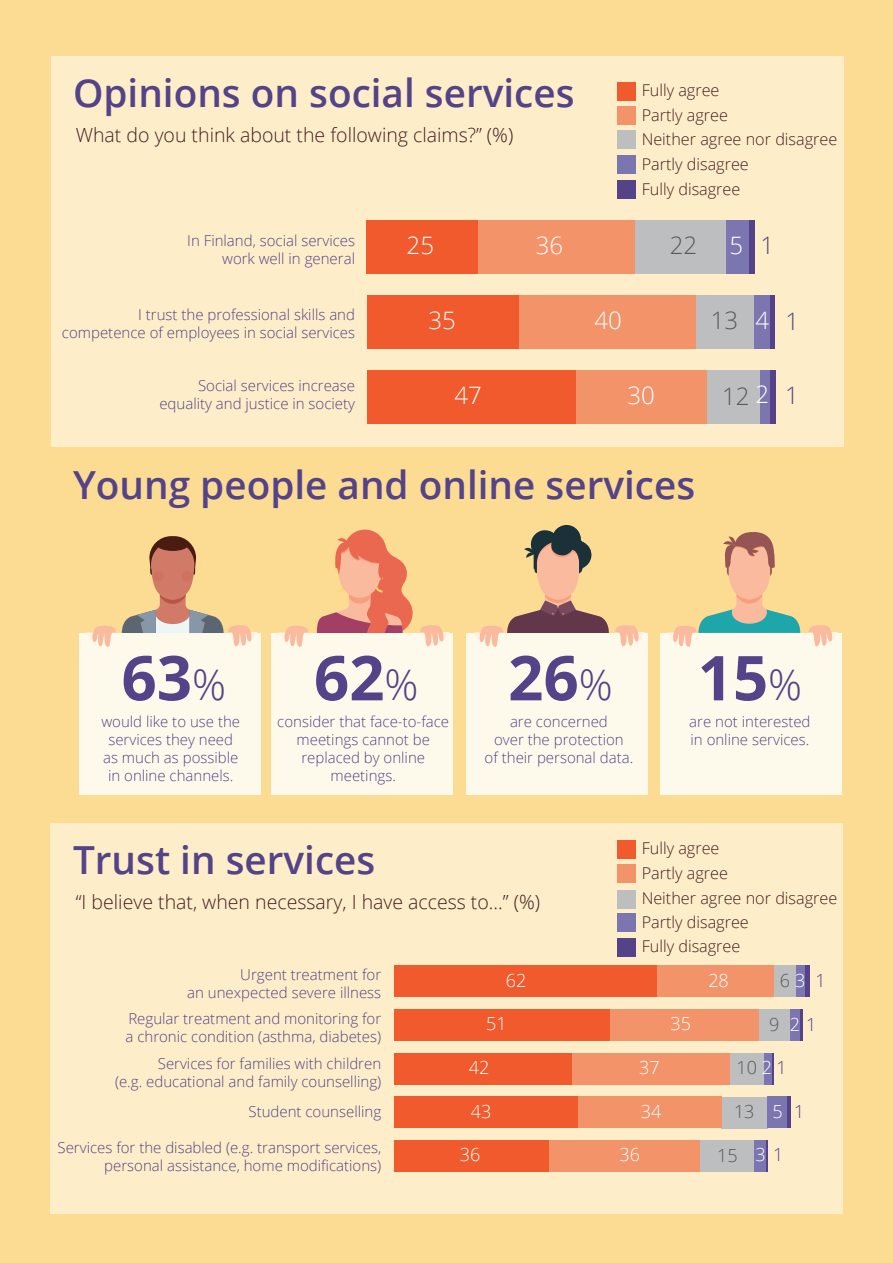
<style>
.page{position:relative;width:893px;height:1263px;background:#fcdc93}
.page>*{position:absolute;margin:0;border:0;box-sizing:border-box;transform-origin:0 0}
.t1{font:700 61.8px "Open Sans";color:#544388}
.t2{font:600 38.7px "Open Sans";color:#544388}
.t3{font:300 24px "Open Sans";color:#fff}
.t4{font:300 24px "Open Sans";color:#58595b}
.t5{font:300 24px "Open Sans";color:#544388}
.t6{font:300 19.5px "Open Sans";color:#471c23}
.t7{font:300 18px "Open Sans";color:#fff}
.t8{font:300 18px "Open Sans";color:#58595b}
.t9{font:300 18px "Open Sans";color:#544388}
.t10{font:300 16.2px/24.6px "Open Sans";color:#471c23}
.t11{font:300 15px/18px "Open Sans";color:#544388;text-align:right}
.s1{color:#544388}
.s2{color:#fff}
.s3{font-weight:300;font-size:42.15px}
</style>
<div class="page">
<div style="left:51px;top:56px;width:792px;height:391px;background:#fdedc8"></div>
<div style="left:51px;top:823px;width:792px;height:390px;background:#fdedc8"></div>
<div style="left:749px;top:220px;width:6px;height:54px;background:#544388"></div>
<hr style="left:770px;top:295px;width:4px;height:54px;background:#544388">
<div style="left:725px;top:220px;width:24px;height:54px;background:#7c76b0"></div>
<div style="left:754px;top:295px;width:16px;height:54px;background:#7c76b0"></div>
<div style="left:478px;top:220px;width:158px;height:54px;background:#f2936a"></div>
<div style="left:519px;top:295px;width:177px;height:54px;background:#f2936a"></div>
<div style="left:575px;top:370px;width:132px;height:54px;background:#f2936a"></div>
<div style="left:367px;top:220px;width:111px;height:54px;background:#f05a2c"></div>
<div style="left:635px;top:220px;width:90px;height:54px;background:#bcbec0"></div>
<div style="left:696px;top:295px;width:58px;height:54px;background:#bcbec0"></div>
<div style="left:367px;top:295px;width:152px;height:54px;background:#f05a2c"></div>
<div style="left:367px;top:370px;width:208px;height:54px;background:#f05a2c"></div>
<div style="left:707px;top:370px;width:53px;height:54px;background:#bcbec0"></div>
<div style="left:618px;top:82px;width:18px;height:18px;background:#f05a2c"></div>
<div style="left:618px;top:107px;width:18px;height:18px;background:#f2936a"></div>
<div style="left:618px;top:130px;width:18px;height:19px;background:#bcbec0"></div>
<div style="left:618px;top:156px;width:18px;height:18px;background:#7c76b0"></div>
<div style="left:618px;top:180px;width:18px;height:19px;background:#544388"></div>
<div style="left:618px;top:840px;width:18px;height:18px;background:#f05a2c"></div>
<div style="left:618px;top:865px;width:18px;height:18px;background:#f2936a"></div>
<div style="left:618px;top:890px;width:18px;height:18px;background:#bcbec0"></div>
<div style="left:618px;top:913px;width:18px;height:19px;background:#7c76b0"></div>
<div style="left:618px;top:938px;width:18px;height:18px;background:#544388"></div>
<svg style="left:317px;top:530px;width:96px;height:103px"></svg>
<div style="left:79px;top:633px;width:182px;height:162px;background:#fefaeb"></div>
<svg style="left:87px;top:625px;width:29px;height:22px"></svg>
<svg style="left:122px;top:536px;width:135px;height:111px"></svg>
<div style="left:157px;top:539px;width:31px;height:12px;background:#4a1b10;border-radius:50%"></div>
<div style="left:271px;top:633px;width:182px;height:162px;background:#fefaeb"></div>
<svg style="left:420px;top:625px;width:29px;height:22px"></svg>
<svg style="left:279px;top:625px;width:29px;height:22px"></svg>
<div style="left:467px;top:633px;width:181px;height:162px;background:#fefaeb"></div>
<svg style="left:615px;top:625px;width:30px;height:22px"></svg>
<svg style="left:474px;top:525px;width:135px;height:122px"></svg>
<div style="left:660px;top:633px;width:181px;height:162px;background:#fefaeb"></div>
<svg style="left:809px;top:625px;width:29px;height:22px"></svg>
<svg style="left:667px;top:532px;width:133px;height:115px"></svg>
<div style="left:805px;top:966px;width:5px;height:31px;background:#544388"></div>
<hr style="left:800px;top:1009px;width:3px;height:32px;background:#544388">
<hr style="left:772px;top:1053px;width:2px;height:31px;background:#544388">
<hr style="left:787px;top:1097px;width:4px;height:31px;background:#544388">
<hr style="left:765px;top:1140px;width:3px;height:32px;background:#544388">
<div style="left:795px;top:966px;width:10px;height:31px;background:#7c76b0"></div>
<div style="left:774px;top:966px;width:21px;height:31px;background:#bcbec0"></div>
<div style="left:759px;top:1009px;width:31px;height:32px;background:#bcbec0"></div>
<div style="left:730px;top:1053px;width:34px;height:31px;background:#bcbec0"></div>
<div style="left:721px;top:1097px;width:47px;height:31px;background:#bcbec0"></div>
<div style="left:790px;top:1009px;width:10px;height:32px;background:#7c76b0"></div>
<div style="left:764px;top:1053px;width:8px;height:31px;background:#7c76b0"></div>
<div style="left:768px;top:1097px;width:19px;height:31px;background:#7c76b0"></div>
<div style="left:754px;top:1140px;width:11px;height:32px;background:#7c76b0"></div>
<div style="left:657px;top:966px;width:117px;height:31px;background:#f2936a"></div>
<div style="left:610px;top:1009px;width:149px;height:32px;background:#f2936a"></div>
<div style="left:572px;top:1053px;width:158px;height:31px;background:#f2936a"></div>
<div style="left:578px;top:1097px;width:143px;height:31px;background:#f2936a"></div>
<div style="left:549px;top:1140px;width:151px;height:32px;background:#f2936a"></div>
<div style="left:395px;top:966px;width:262px;height:31px;background:#f05a2c"></div>
<div style="left:395px;top:1009px;width:215px;height:32px;background:#f05a2c"></div>
<div style="left:395px;top:1053px;width:177px;height:31px;background:#f05a2c"></div>
<div style="left:395px;top:1097px;width:183px;height:31px;background:#f05a2c"></div>
<div style="left:395px;top:1140px;width:154px;height:32px;background:#f05a2c"></div>
<div style="left:700px;top:1140px;width:54px;height:32px;background:#bcbec0"></div>
<div style="left:769px;top:370px;width:6px;height:54px;background:#544388"></div>
<div style="left:760px;top:370px;width:9px;height:54px;background:#7c76b0"></div>
<p class="t2" style="left:73px;top:67px;width:503px">Opinions on social services</p>
<p class="t6" style="left:76px;top:122px;width:439px">What do you think about the following claims?” (%)</p>
<p class="t10" style="left:642px;top:78px;width:88px">Fully agree<br>Partly agree</p>
<p class="t10" style="left:642px;top:151px;width:109px">Partly disagree<br>Fully disagree</p>
<p class="t10" style="left:642px;top:126px;width:197px">Neither agree nor disagree</p>
<p class="t11" style="left:187px;top:231px;width:169px">In Finland, social services work well in general</p>
<p class="t3" style="left:407px;top:229px;width:29px">25</p>
<p class="t3" style="left:536px;top:229px;width:29px">36</p>
<p class="t4" style="left:670px;top:229px;width:29px">22</p>
<p class="t3" style="left:729px;top:229px;width:46px">5 <span class="s1">1</span></p>
<p class="t11" style="left:62px;top:305px;width:295px">I trust the professional skills and competence of employees in social services</p>
<p class="t3" style="left:428px;top:304px;width:29px">35</p>
<p class="t4" style="left:711px;top:304px;width:29px">13</p>
<p class="t3" style="left:594px;top:304px;width:29px">40</p>
<p class="t3" style="left:755px;top:304px;width:15px">4</p>
<p class="t5" style="left:785px;top:305px;width:15px">1</p>
<p class="t11" style="left:159px;top:377px;width:197px">Social services increase equality and justice in society</p>
<p class="t3" style="left:454px;top:379px;width:29px">47</p>
<p class="t3" style="left:627px;top:379px;width:29px">30</p>
<p class="t2" style="left:73px;top:459px;width:624px">Young people and online services</p>
<p class="t4" style="left:722px;top:379px;width:78px">12<span class="s2">2</span> <span class="s1">1</span></p>
<p class="t1" style="left:121px;top:634px;width:106px">63<span class="s3">%</span></p>
<p class="t11" style="left:101px;top:712px;width:140px;text-align:center">would like to use the services they need as much as possible in online channels.</p>
<p class="t1" style="left:314px;top:634px;width:106px">62<span class="s3">%</span></p>
<p class="t11" style="left:277px;top:712px;width:173px;text-align:center">consider that face-to-face meetings cannot be replaced by online meetings.</p>
<p class="t1" style="left:508px;top:634px;width:106px">26<span class="s3">%</span></p>
<p class="t11" style="left:485px;top:712px;width:150px;text-align:center">are concerned<br>over the protection<br>of their personal data.</p>
<p class="t1" style="left:698px;top:634px;width:106px">15<span class="s3">%</span></p>
<p class="t11" style="left:689px;top:712px;width:123px;text-align:left">are not interested in online services.</p>
<p class="t2" style="left:73px;top:834px;width:304px">Trust in services</p>
<p class="t10" style="left:642px;top:836px;width:88px">Fully agree<br>Partly agree</p>
<p class="t10" style="left:642px;top:909px;width:109px">Partly disagree<br>Fully disagree</p>
<p class="t10" style="left:642px;top:886px;width:197px">Neither agree nor disagree</p>
<p class="t6" style="left:76px;top:889px;width:466px">“I believe that, when necessary, I have access to...” (%)</p>
<p class="t11" style="left:187px;top:965px;width:196px">Urgent treatment for<br>an unexpected severe illness</p>
<p class="t7" style="left:506px;top:968px;width:22px">62</p>
<p class="t7" style="left:486px;top:1011px;width:22px">51</p>
<p class="t7" style="left:469px;top:1055px;width:22px">42</p>
<p class="t7" style="left:471px;top:1099px;width:22px">43</p>
<p class="t7" style="left:460px;top:1142px;width:22px">36</p>
<p class="t7" style="left:620px;top:1142px;width:22px">36</p>
<p class="t9" style="left:815px;top:968px;width:12px">1</p>
<p class="t7" style="left:708px;top:968px;width:22px">28</p>
<p class="t8" style="left:780px;top:968px;width:27px">6 <span class="s2">3</span></p>
<p class="t11" style="left:126px;top:1009px;width:257px;text-align:left">Regular treatment and monitoring for a chronic condition (asthma, diabetes)</p>
<p class="t7" style="left:670px;top:1011px;width:22px">35</p>
<p class="t7" style="left:790px;top:1012px;width:28px">2 <span class="s1">1</span></p>
<p class="t8" style="left:769px;top:1012px;width:12px">9</p>
<p class="t11" style="left:115px;top:1054px;width:268px">Services for families with children<br>(e.g. educational and family counselling)</p>
<p class="t7" style="left:639px;top:1055px;width:22px">37</p>
<p class="t7" style="left:641px;top:1099px;width:22px">34</p>
<p class="t7" style="left:772px;top:1099px;width:12px">5</p>
<p class="t8" style="left:736px;top:1055px;width:52px">10<span class="s2">2</span><span class="s1">1</span></p>
<p class="t8" style="left:734px;top:1099px;width:22px">13</p>
<p class="t8" style="left:717px;top:1143px;width:22px">15</p>
<p class="t9" style="left:794px;top:1099px;width:12px">1</p>
<p class="t11" style="left:249px;top:1102px;width:134px">Student counselling</p>
<p class="t11" style="left:58px;top:1138px;width:325px">Services for the disabled (e.g. transport services, personal assistance, home modifications)</p>
<p class="t7" style="left:755px;top:1142px;width:29px">3 <span class="s1">1</span></p>
</div>
